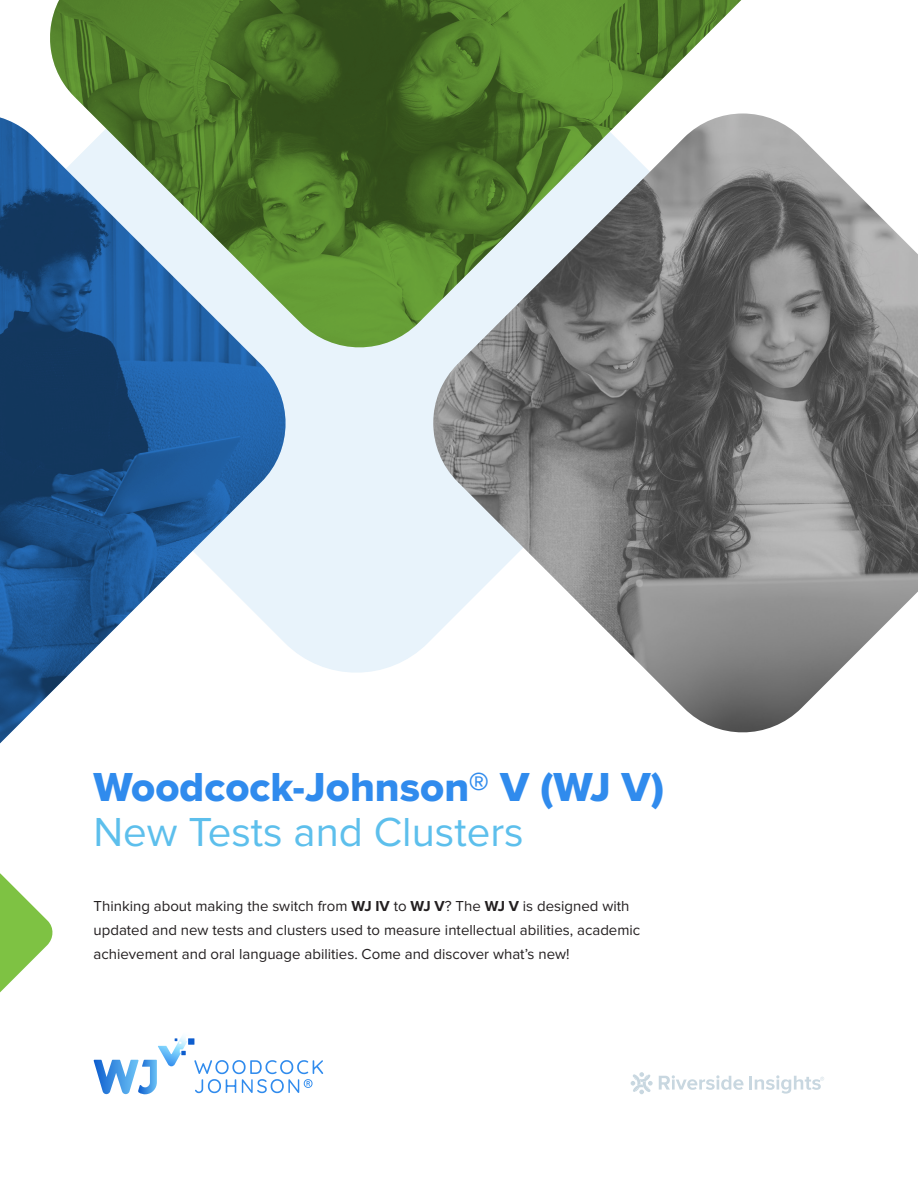
<style>
.page{position:relative;width:918px;height:1188px;background:#fff}
.page>*{position:absolute;margin:0;border:0;box-sizing:border-box;transform-origin:0 0}
.t1{font:42px "Proxima Nova Extrabld";color:#308bed}
.t2{font:42px "Proxima Nova";color:#5dbfec}
.t3{font:15px/24px "Proxima Nova";color:#231f20}
.s1{font-weight:700}
</style>
<div class="page">
<div style="left:294px;top:355px;width:137px;height:318px;background:#e8f3fb"></div>
<svg style="left:94px;top:1036px;width:229px;height:58px"></svg>
<svg style="left:0;top:873px;width:53px;height:120px"></svg>
<img style="left:50px;top:0;width:691px;height:355px">
<img style="left:431px;top:113px;width:487px;height:620px">
<img style="left:0;top:117px;width:294px;height:626px">
<svg style="left:659px;top:1075px;width:85px;height:15px"></svg>
<hr style="left:749px;top:1076px;width:3px;height:14px;background:#c8d7e0">
<svg style="left:755px;top:1075px;width:69px;height:19px"></svg>
<svg style="left:631px;top:1072px;width:22px;height:22px"></svg>
<p class="t1" style="left:94px;top:763px;width:572px">Woodcock-Johnson® V (WJ V)</p>
<p class="t2" style="left:94px;top:808px;width:432px">New Tests and Clusters</p>
<p class="t3" style="left:94px;top:895px;width:548px">Thinking about making the switch from <span class="s1">WJ IV</span> to <span class="s1">WJ V</span>? The <span class="s1">WJ V</span> is designed with updated and new tests and clusters used to measure intellectual abilities, academic achievement and oral language abilities. Come and discover what’s new!</p>
</div>
